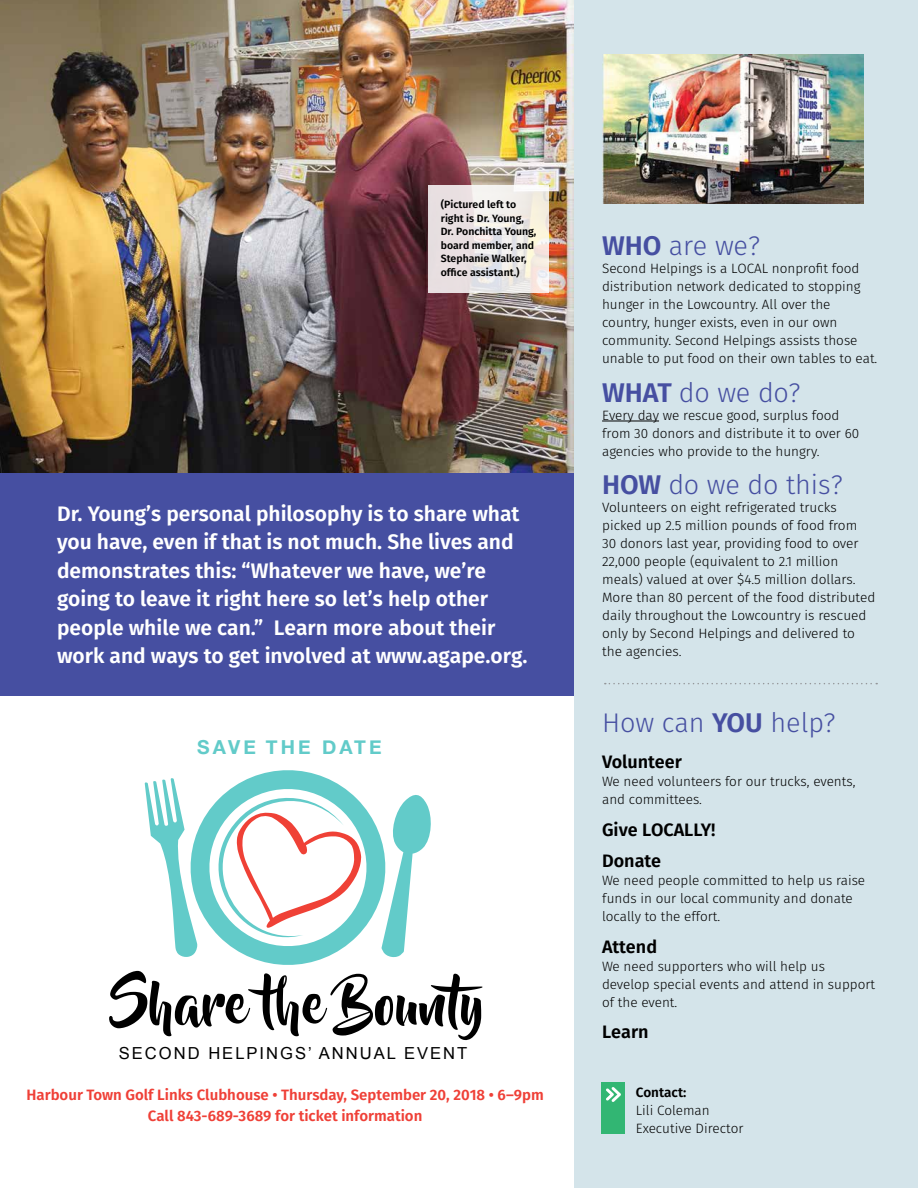
<style>
.page{position:relative;width:918px;height:1188px;background:#fff}
.page>*{position:absolute;margin:0;border:0;box-sizing:border-box;transform-origin:0 0}
.t1{font:55.35px "Beyond The Mountains";color:#000}
.t2{font:300 27px "Fira Sans";color:#464fa1}
.t3{font:600 21px/28.5px "Fira Sans";color:#fff}
.t4{font:700 19.35px "Helvetica Neue";letter-spacing:.16em;color:#62cbc9}
.t5{font:600 18px/31.5px "Fira Sans";color:#000}
.t6{font:16.65px "Arial";letter-spacing:.12em;color:#000}
.t7{font:600 15px/21.8px "Fira Sans";color:#ef4037;text-align:center}
.t8{font:300 13.5px/18px "Fira Sans";color:#000}
.t9{font:600 13.5px "Fira Sans";color:#000}
.t10{font:600 10.5px/13.5px "Fira Sans";color:#000}
.s1{font-weight:600}
</style>
<div class="page">
<img style="left:0;top:0;width:575px;height:473px">
<div style="left:0;top:473px;width:575px;height:222px;background:#464fa1"></div>
<svg style="left:395px;top:795px;width:36px;height:162px"></svg>
<svg style="left:250px;top:770px;width:145px;height:195px"></svg>
<svg style="left:145px;top:778px;width:216px;height:179px"></svg>
<div style="left:575px;top:0;width:343px;height:1188px;background:#d4e4ea"></div>
<hr style="left:602px;top:421px;width:57px;height:1px;background:#000">
<img style="left:602px;top:54px;width:262px;height:149px">
<div style="left:601px;top:1083px;width:24px;height:51px;background:#32b673"></div>
<svg style="left:606px;top:1087px;width:15px;height:15px"></svg>
<svg style="left:605px;top:683px;width:272px;height:1px"></svg>
<svg style="left:428px;top:185px;width:121px;height:108px;fill:#eae3e2"></svg>
<p class="t10" style="left:441px;top:198px;width:97px">(Pictured left to right is Dr. Young,<br>Dr. Ponchitta Young, board member, and<br>Stephanie Walker, office assistant.)</p>
<p class="t3" style="left:57px;top:499px;width:472px">Dr. Young’s personal philosophy is to share what you have, even if that is not much. She lives and demonstrates this: “Whatever we have, we’re going to leave it right here so let’s help other people while we can.” Learn more about their work and ways to get involved at www.agape.org.</p>
<h3 class="t4" style="left:197px;top:732px;width:186px">SAVE THE DATE</h3>
<h1 class="t1" style="left:110px;top:974px;width:389px">Share the Bounty</h1>
<p class="t6" style="left:119px;top:1042px;width:350px">SECOND HELPINGS’ ANNUAL EVENT</p>
<p class="t7" style="left:27px;top:1083px;width:519px">Harbour Town Golf Links Clubhouse • Thursday, September 20, 2018 • 6–9pm<br>Call 843-689-3689 for ticket information</p>
<h2 class="t2" style="left:602px;top:227px;width:160px"><span class="s1">WHO</span> are we?</h2>
<p class="t8" style="left:602px;top:260px;width:277px">Second Helpings is a LOCAL nonprofit food distribution network dedicated to stopping hunger in the Lowcountry. All over the country, hunger exists, even in our own community. Second Helpings assists those unable to put food on their own tables to eat.</p>
<h2 class="t2" style="left:602px;top:373px;width:200px"><span class="s1">WHAT</span> do we do?</h2>
<p class="t8" style="left:602px;top:406px;width:259px">Every day we rescue good, surplus food from 30 donors and distribute it to over 60 agencies who provide to the hungry.</p>
<h2 class="t2" style="left:602px;top:466px;width:242px"><span class="s1">HOW</span> do we do this?</h2>
<p class="t8" style="left:602px;top:498px;width:275px">Volunteers on eight refrigerated trucks picked up 2.5 million pounds of food from<br>30 donors last year, providing food to over 22,000 people (equivalent to 2.1 million meals) valued at over $4.5 million dollars.<br>More than 80 percent of the food distributed daily throughout the Lowcountry is rescued only by Second Helpings and delivered to the agencies.</p>
<h2 class="t2" style="left:602px;top:704px;width:235px">How can <span class="s1">YOU</span> help?</h2>
<h3 class="t5" style="left:602px;top:746px;width:81px">Volunteer</h3>
<p class="t8" style="left:602px;top:773px;width:255px">We need volunteers for our trucks, events, and committees.</p>
<h3 class="t5" style="left:602px;top:814px;width:115px">Give LOCALLY!<br>Donate</h3>
<p class="t8" style="left:602px;top:872px;width:265px">We need people committed to help us raise funds in our local community and donate locally to the effort.</p>
<h3 class="t5" style="left:602px;top:931px;width:57px">Attend</h3>
<p class="t8" style="left:602px;top:957px;width:275px">We need supporters who will help us develop special events and attend in support of the event.</p>
<h3 class="t5" style="left:602px;top:1016px;width:48px">Learn</h3>
<p class="t9" style="left:636px;top:1083px;width:52px">Contact:</p>
<p class="t8" style="left:636px;top:1101px;width:109px">Lili Coleman<br>Executive Director</p>
</div>
